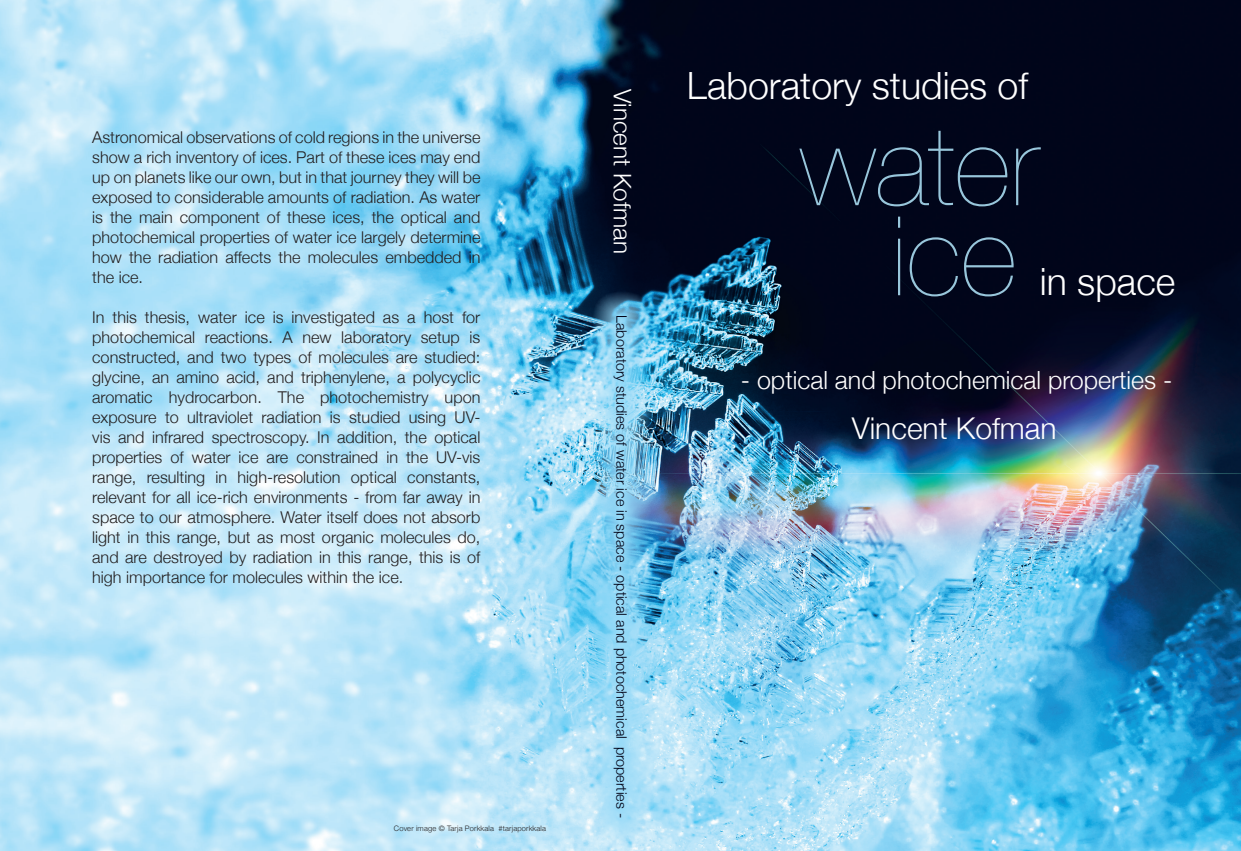
<style>
.page{position:relative;width:1241px;height:851px;background:#fff}
.page>*{position:absolute;margin:0;border:0;box-sizing:border-box;transform-origin:0 0}
.t1{font:200 110px/90px "Helvetica Neue";color:#98c6db;text-align:right}
.t2{font:300 37.5px "Helvetica Neue";color:#fff}
.t3{font:300 30px "Helvetica Neue";color:#fff}
.t4{font:300 25px "Helvetica Neue";color:#fff}
.t5{font:300 24.25px "Helvetica Neue";color:#fff}
.t6{font:300 16.25px/20px "Helvetica Neue";color:#231f20;text-align:justify}
.t7{font:300 14.38px "Helvetica Neue";color:#000013}
.t8{font:300 7.5px "Helvetica Neue";letter-spacing:.02em;color:#231f20}
</style>
<div class="page">
<img style="left:0;top:0;width:1240px;height:850px">
<svg style="left:589px;top:291px;width:62px;height:550px;background:#8ccdeb"></svg>
<p class="t6" style="left:92px;top:127px;width:389px">Astronomical observations of cold regions in the universe show a rich inventory of ices. Part of these ices may end up on planets like our own, but in that journey they will be exposed to considerable amounts of radiation. As water is the main component of these ices, the optical and photochemical properties of water ice largely determine how the radiation affects the molecules embedded in the ice.</p>
<p class="t6" style="left:92px;top:307px;width:389px">In this thesis, water ice is investigated as a host for photochemical reactions. A new laboratory setup is constructed, and two types of molecules are studied: glycine, an amino acid, and triphenylene, a polycyclic aromatic hydrocarbon. The photochemistry upon exposure to ultraviolet radiation is studied using UV&shy;vis and infrared spectroscopy. In addition, the optical properties of water ice are constrained in the UV-vis range, resulting in high-resolution optical constants, relevant for all ice-rich environments - from far away in space to our atmosphere. Water itself does not absorb light in this range, but as most organic molecules do, and are destroyed by radiation in this range, this is of high importance for molecules within the ice.</p>
<p class="t8" style="left:394px;top:823px;width:153px">Cover image © Tarja Porkkala #tarjaporkkala</p>
<h3 class="t5" style="left:637px;top:88px;width:167px;rotate:90deg">Vincent Kofman</h3>
<p class="t7" style="left:630px;top:315px;width:504px;rotate:90deg">Laboratory studies of water ice in space - optical and photochemical properties -</p>
<h2 class="t2" style="left:687px;top:62px;width:343px">Laboratory studies of</h2>
<h1 class="t1" style="left:800px;top:121px;width:240px">water ice</h1>
<h2 class="t2" style="left:1039px;top:258px;width:137px">in space</h2>
<h3 class="t4" style="left:740px;top:365px;width:433px">- optical and photochemical properties -</h3>
<h3 class="t3" style="left:851px;top:410px;width:206px">Vincent Kofman</h3>
</div>
